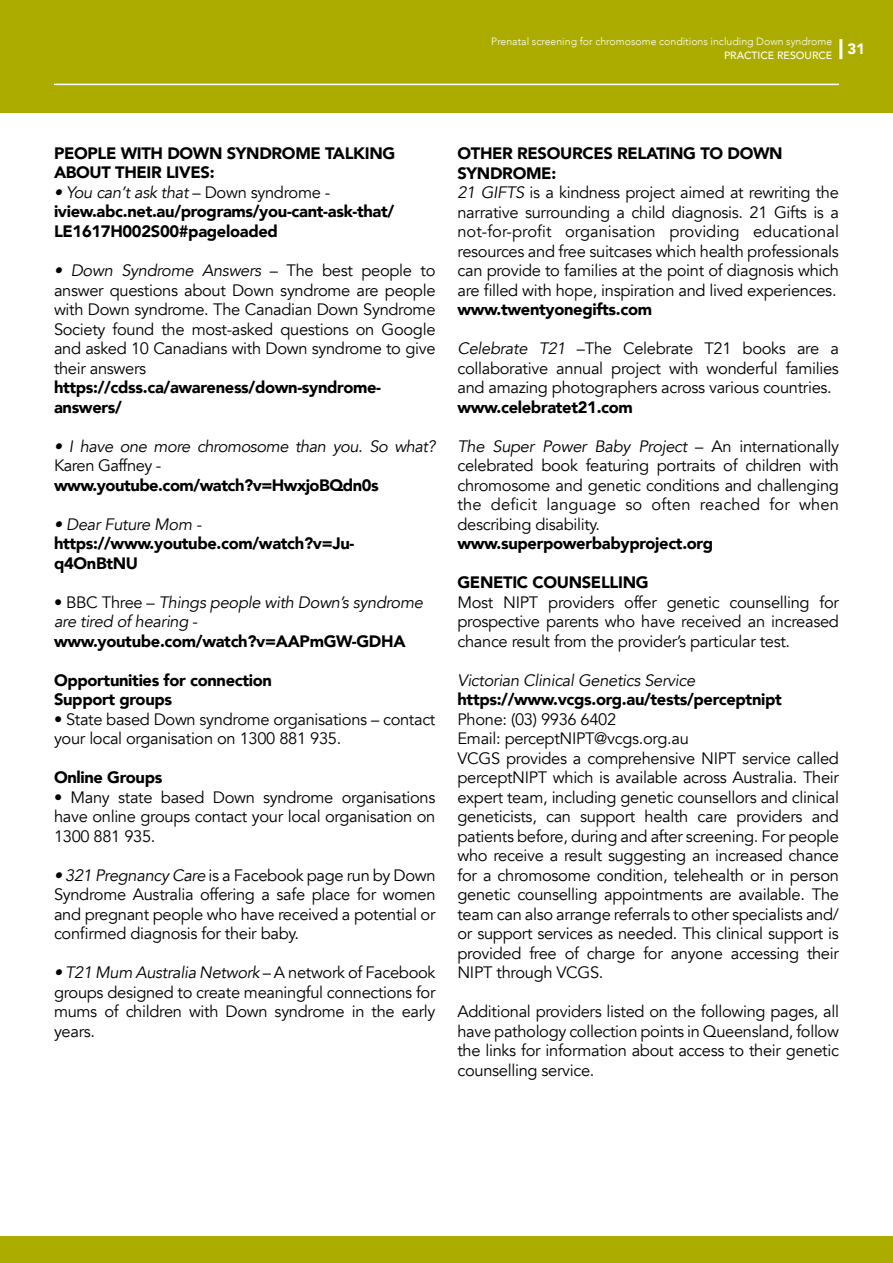
<style>
.page{position:relative;width:893px;height:1263px;background:#fff}
.page>*{position:absolute;margin:0;border:0;box-sizing:border-box;transform-origin:0 0}
.t1{font:16.5px/19.5px "Avenir";letter-spacing:-.02em;color:#000;text-align:justify}
.t2{font:900 16.5px/19.5px "Avenir";letter-spacing:-.02em;color:#000}
.t3{font:italic 16.5px/19.5px "Avenir";letter-spacing:-.02em;color:#000}
.t4{font:900 15px "Avenir";color:#fff}
.t5{font:300 10.5px "Avenir";color:#fff}
.t6{font:500 10.5px "Avenir";color:#fff}
.s1{font-weight:400;font-style:italic}
.s2{font-weight:400}
.s3{font-style:italic}
.s4{font-style:normal}
.s5{font-weight:900;font-style:normal}
.s6{font-weight:900}
</style>
<div class="page">
<div style="left:0;top:0;width:893px;height:113px;background:#acac00"></div>
<hr style="left:54px;top:84px;width:785px;height:1px;background:#fff">
<div style="left:0;top:1236px;width:893px;height:27px;background:#acac00"></div>
<hr style="left:839px;top:39px;width:3px;height:20px;background:#fff">
<p class="t5" style="left:491px;top:35px;width:342px">Prenatal screening for chromosome conditions including Down syndrome</p>
<p class="t6" style="left:724px;top:46px;width:110px">PRACTICE RESOURCE</p>
<p class="t4" style="left:847px;top:36px;width:19px">31</p>
<p class="t2" style="left:54px;top:143px;width:343px">PEOPLE WITH DOWN SYNDROME TALKING<br>ABOUT THEIR LIVES:</p>
<p class="t2" style="left:54px;top:182px;width:342px"><span class="s1">• You can’t ask that</span> <span class="s2">– Down syndrome - </span>iview.abc.net.au/programs/you-cant-ask-that/<br>LE1617H002S00#pageloaded</p>
<p class="t1" style="left:54px;top:261px;width:383px"><span class="s3">• Down Syndrome Answers</span> – The best people to answer questions about Down syndrome are people with Down syndrome. The Canadian Down Syndrome Society found the most-asked questions on Google and asked 10 Canadians with Down syndrome to give their answers</p>
<p class="t2" style="left:54px;top:377px;width:329px">https://cdss.ca/awareness/down-syndrome&shy;answers/</p>
<p class="t3" style="left:54px;top:436px;width:383px">• I have one more chromosome than you. So what?</p>
<p class="t1" style="left:54px;top:456px;width:109px">Karen Gaffney -</p>
<p class="t2" style="left:54px;top:475px;width:326px">www.youtube.com/watch?v=HwxjoBQdn0s</p>
<p class="t3" style="left:54px;top:514px;width:149px">• Dear Future Mom -</p>
<p class="t2" style="left:54px;top:533px;width:302px">https://www.youtube.com/watch?v=Ju&shy;q4OnBtNU</p>
<p class="t3" style="left:54px;top:592px;width:370px"><span class="s4">• BBC Three –</span> Things people with Down’s syndrome are tired of hearing <span class="s4">- </span><span class="s5">www.youtube.com/watch?v=AAPmGW-GDHA</span></p>
<p class="t2" style="left:54px;top:670px;width:220px">Opportunities for connection<br>Support groups</p>
<p class="t1" style="left:54px;top:709px;width:383px">• State based Down syndrome organisations – contact your local organisation on 1300 881 935.</p>
<p class="t2" style="left:54px;top:767px;width:110px">Online Groups</p>
<p class="t1" style="left:54px;top:787px;width:383px">• Many state based Down syndrome organisations have online groups contact your local organisation on 1300 881 935.</p>
<p class="t1" style="left:54px;top:865px;width:383px"><span class="s3">• 321 Pregnancy Care</span> is a Facebook page run by Down Syndrome Australia offering a safe place for women and pregnant people who have received a potential or confirmed diagnosis for their baby.</p>
<p class="t1" style="left:54px;top:963px;width:383px"><span class="s3">• T21 Mum Australia Network</span> – A network of Facebook groups designed to create meaningful connections for mums of children with Down syndrome in the early years.</p>
<p class="t1" style="left:457px;top:144px;width:383px;text-align:left"><span class="s6">OTHER RESOURCES RELATING TO DOWN SYNDROME:<br></span><span class="s3">21 GIFTS</span> is a kindness project aimed at rewriting the narrative surrounding a child diagnosis. 21 Gifts is a not-for-profit organisation providing educational resources and free suitcases which health professionals can provide to families at the point of diagnosis which are filled with hope, inspiration and lived experiences.</p>
<p class="t2" style="left:457px;top:299px;width:196px">www.twentyonegifts.com</p>
<p class="t1" style="left:457px;top:339px;width:383px"><span class="s3">Celebrate T21</span> –The Celebrate T21 books are a collaborative annual project with wonderful families and amazing photographers across various countries.</p>
<p class="t2" style="left:457px;top:397px;width:177px">www.celebratet21.com</p>
<p class="t1" style="left:457px;top:436px;width:383px"><span class="s3">The Super Power Baby Project</span> – An internationally celebrated book featuring portraits of children with chromosome and genetic conditions and challenging the deficit language so often reached for when describing disability.</p>
<p class="t2" style="left:457px;top:533px;width:257px">www.superpowerbabyproject.org</p>
<p class="t2" style="left:457px;top:572px;width:193px">GENETIC COUNSELLING</p>
<p class="t1" style="left:457px;top:593px;width:383px">Most NIPT providers offer genetic counselling for prospective parents who have received an increased chance result from the provider’s particular test.</p>
<p class="t3" style="left:457px;top:671px;width:239px">Victorian Clinical Genetics Service</p>
<p class="t2" style="left:457px;top:689px;width:326px">https://www.vcgs.org.au/tests/perceptnipt</p>
<p class="t1" style="left:457px;top:710px;width:383px;text-align:left">Phone: (03) 9936 6402<br>Email: perceptNIPT@vcgs.org.au<br>VCGS provides a comprehensive NIPT service called perceptNIPT which is available across Australia. Their expert team, including genetic counsellors and clinical geneticists, can support health care providers and patients before, during and after screening. For people who receive a result suggesting an increased chance for a chromosome condition, telehealth or in person genetic counselling appointments are available. The team can also arrange referrals to other specialists and/ or support services as needed. This clinical support is provided free of charge for anyone accessing their NIPT through VCGS.</p>
<p class="t1" style="left:457px;top:1002px;width:383px">Additional providers listed on the following pages, all have pathology collection points in Queensland, follow the links for information about access to their genetic counselling service.</p>
</div>
